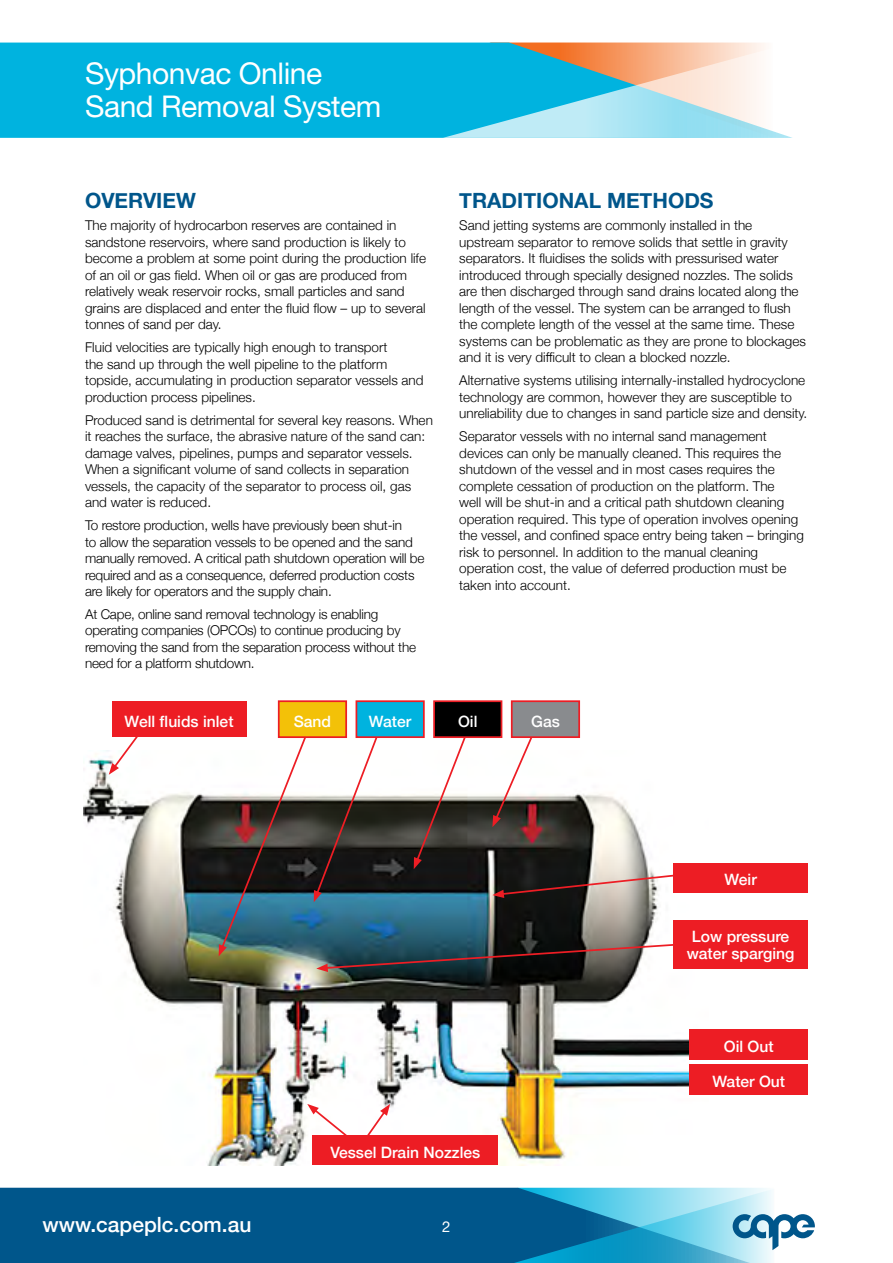
<style>
.page{position:relative;width:893px;height:1263px;background:#fff}
.page>*{position:absolute;margin:0;border:0;box-sizing:border-box;transform-origin:0 0}
.t1{font:30px/33px "Helvetica Neue";letter-spacing:-.015em;color:#fff}
.t2{font:700 21px "Helvetica Neue";color:#00568b}
.t3{font:500 21px "Helvetica Neue";color:#fff}
.t4{font:500 15.6px/17.4px "Helvetica Neue";color:#fff;text-align:center}
.t5{font:15px "Helvetica Neue";color:#fff}
.t6{font:300 13.5px/16.5px "Helvetica Neue";color:#000}
</style>
<div class="page">
<div style="left:0;top:43px;width:443px;height:95px;background:#00b3df"></div>
<svg style="left:443px;top:43px;width:349px;height:95px;background:#94cdd5"></svg>
<img style="left:83px;top:754px;width:625px;height:411px">
<div style="left:312px;top:1136px;width:186px;height:29px;background:#ed1d24"></div>
<div style="left:690px;top:1029px;width:118px;height:30px;background:#ed1d24"></div>
<div style="left:690px;top:1064px;width:118px;height:30px;background:#ed1d24"></div>
<div style="left:673px;top:920px;width:135px;height:48px;background:#ed1d24"></div>
<div style="left:673px;top:863px;width:135px;height:29px;background:#ed1d24"></div>
<div style="left:112px;top:701px;width:134px;height:36px;background:#ed1d24"></div>
<svg style="left:109px;top:737px;width:32px;height:38px"></svg>
<svg style="left:363px;top:1104px;width:27px;height:32px"></svg>
<img style="left:219px;top:732px;width:462px;height:240px">
<div style="left:512px;top:701px;width:67px;height:36px;background:#898b8e"></div>
<div style="left:511px;top:700px;width:69px;height:38px;border:2px solid #ed1d24"></div>
<div style="left:434px;top:701px;width:67px;height:36px;background:#000"></div>
<div style="left:433px;top:700px;width:69px;height:38px;border:2px solid #ed1d24"></div>
<div style="left:356px;top:701px;width:68px;height:36px;background:#00b3df"></div>
<div style="left:356px;top:700px;width:69px;height:38px;border:2px solid #ed1d24"></div>
<div style="left:279px;top:701px;width:67px;height:36px;background:#f3c108"></div>
<div style="left:278px;top:700px;width:69px;height:38px;border:2px solid #ed1d24"></div>
<svg style="left:307px;top:1104px;width:45px;height:37px"></svg>
<div style="left:0;top:1188px;width:464px;height:75px;background:#00568b"></div>
<svg style="left:464px;top:1188px;width:351px;height:75px;background:#50a3c5"></svg>
<h1 class="t1" style="left:85px;top:57px;width:298px">Syphonvac Online<br>Sand Removal System</h1>
<h2 class="t2" style="left:85px;top:184px;width:112px">OVERVIEW</h2>
<p class="t6" style="left:85px;top:216px;width:343px">The majority of hydrocarbon reserves are contained in sandstone reservoirs, where sand production is likely to become a problem at some point during the production life of an oil or gas field. When oil or gas are produced from relatively weak reservoir rocks, small particles and sand grains are displaced and enter the fluid flow – up to several tonnes of sand per day.</p>
<p class="t6" style="left:85px;top:338px;width:340px">Fluid velocities are typically high enough to transport<br>the sand up through the well pipeline to the platform topside, accumulating in production separator vessels and production process pipelines.</p>
<p class="t6" style="left:85px;top:411px;width:349px">Produced sand is detrimental for several key reasons. When it reaches the surface, the abrasive nature of the sand can: damage valves, pipelines, pumps and separator vessels.<br>When a significant volume of sand collects in separation vessels, the capacity of the separator to process oil, gas and water is reduced.</p>
<p class="t6" style="left:85px;top:516px;width:341px">To restore production, wells have previously been shut-in<br>to allow the separation vessels to be opened and the sand manually removed. A critical path shutdown operation will be required and as a consequence, deferred production costs are likely for operators and the supply chain.</p>
<p class="t6" style="left:85px;top:605px;width:332px">At Cape, online sand removal technology is enabling operating companies (OPCOs) to continue producing by removing the sand from the separation process without the need for a platform shutdown.</p>
<h2 class="t2" style="left:459px;top:184px;width:256px">TRADITIONAL METHODS</h2>
<p class="t6" style="left:459px;top:216px;width:348px">Sand jetting systems are commonly installed in the upstream separator to remove solids that settle in gravity separators. It fluidises the solids with pressurised water introduced through specially designed nozzles. The solids are then discharged through sand drains located along the length of the vessel. The system can be arranged to flush the complete length of the vessel at the same time. These systems can be problematic as they are prone to blockages and it is very difficult to clean a blocked nozzle.</p>
<p class="t6" style="left:459px;top:371px;width:350px">Alternative systems utilising internally-installed hydrocyclone technology are common, however they are susceptible to unreliability due to changes in sand particle size and density.</p>
<p class="t6" style="left:459px;top:427px;width:346px">Separator vessels with no internal sand management devices can only be manually cleaned. This requires the shutdown of the vessel and in most cases requires the complete cessation of production on the platform. The<br>well will be shut‑in and a critical path shutdown cleaning operation required. This type of operation involves opening the vessel, and confined space entry being taken – bringing risk to personnel. In addition to the manual cleaning operation cost, the value of deferred production must be taken into account.</p>
<p class="t4" style="left:125px;top:711px;width:110px">Well fluids inlet</p>
<p class="t4" style="left:294px;top:711px;width:39px">Sand</p>
<p class="t4" style="left:369px;top:711px;width:44px">Water</p>
<p class="t4" style="left:458px;top:711px;width:21px">Oil</p>
<p class="t4" style="left:531px;top:711px;width:30px">Gas</p>
<p class="t4" style="left:330px;top:1142px;width:151px">Vessel Drain Nozzles</p>
<h2 class="t3" style="left:43px;top:1208px;width:210px">www.capeplc.com.au</h2>
<p class="t5" style="left:442px;top:1217px;width:10px">2</p>
<p class="t4" style="left:724px;top:869px;width:34px">Weir</p>
<p class="t4" style="left:687px;top:926px;width:109px">Low pressure water sparging</p>
<p class="t4" style="left:724px;top:1036px;width:51px">Oil Out</p>
<p class="t4" style="left:712px;top:1071px;width:74px">Water Out</p>
</div>
